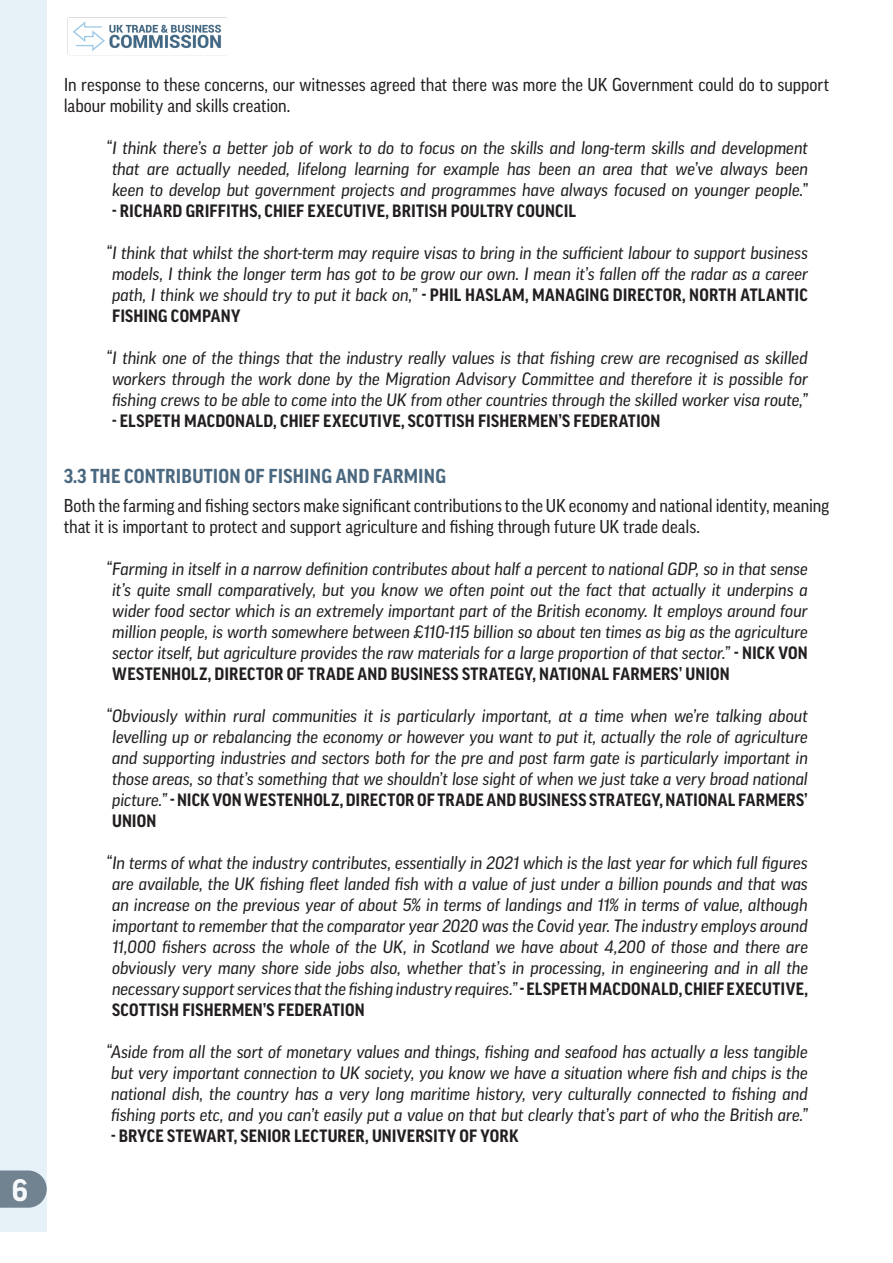
<style>
.page{position:relative;width:893px;height:1263px;background:#fff}
.page>*{position:absolute;margin:0;border:0;box-sizing:border-box;transform-origin:0 0}
.t1{font:700 30px "Good Pro";color:#fff}
.SubSub{font:700 19.5px "Good Pro Narr";letter-spacing:.01em;color:#4a687f}
.Body_Copy{font:18px/21px "Good Pro Narr News";color:#231f20}
.Italic_bodycopy_inde{font:italic 17.25px/21px "Good Pro News";letter-spacing:-.005em;color:#231f20;text-align:justify}
.Italic_bodycopy_inde-2{font:700 17.25px "Good Pro Narr";letter-spacing:.01em;color:#231f20}
.s1{font-family:"Good Pro Narr";font-weight:700;font-style:normal}
</style>
<div class="page">
<div style="left:0;top:0;width:47px;height:1231px;background:#e6f1f8"></div>
<img style="left:67px;top:17px;width:161px;height:39px">
<svg style="left:0;top:1170px;width:47px;height:38px;background:#7d8e9b"></svg>
<h1 class="t1" style="left:12px;top:1173px;width:18px">6</h1>
<p class="Body_Copy" style="left:64px;top:74px;width:767px">In response to these concerns, our witnesses agreed that there was more the UK Government could do to support labour mobility and skills creation.</p>
<p class="Italic_bodycopy_inde" style="left:106px;top:138px;width:703px;text-align:center">“I think there’s a better job of work to do to focus on the skills and long-term skills and development that are actually needed, lifelong learning for example has been an area that we’ve always been keen to develop but government projects and programmes have always focused on younger people.”</p>
<p class="Italic_bodycopy_inde-2" style="left:112px;top:201px;width:466px">- RICHARD GRIFFITHS, CHIEF EXECUTIVE, BRITISH POULTRY COUNCIL</p>
<p class="Italic_bodycopy_inde" style="left:112px;top:243px;width:697px;text-indent:-6px">“I think that whilst the short-term may require visas to bring in the sufficient labour to support business models, I think the longer term has got to be grow our own. I mean it’s fallen off the radar as a career path, I think we should try to put it back on,” <span class="s1">- PHIL HASLAM, MANAGING DIRECTOR, NORTH ATLANTIC FISHING COMPANY</span></p>
<p class="Italic_bodycopy_inde" style="left:106px;top:348px;width:703px;text-align:center">“I think one of the things that the industry really values is that fishing crew are recognised as skilled workers through the work done by the Migration Advisory Committee and therefore it is possible for fishing crews to be able to come into the UK from other countries through the skilled worker visa route,”</p>
<p class="Italic_bodycopy_inde-2" style="left:112px;top:411px;width:550px">- ELSPETH MACDONALD, CHIEF EXECUTIVE, SCOTTISH FISHERMEN’S FEDERATION</p>
<p class="SubSub" style="left:64px;top:465px;width:384px">3.3 THE CONTRIBUTION OF FISHING AND FARMING</p>
<p class="Body_Copy" style="left:64px;top:495px;width:767px">Both the farming and fishing sectors make significant contributions to the UK economy and national identity, meaning that it is important to protect and support agriculture and fishing through future UK trade deals.</p>
<p class="Italic_bodycopy_inde" style="left:112px;top:559px;width:697px;text-indent:-6px">“Farming in itself in a narrow definition contributes about half a percent to national GDP, so in that sense it’s quite small comparatively, but you know we often point out the fact that actually it underpins a wider food sector which is an extremely important part of the British economy. It employs around four million people, is worth somewhere between £110-115 billion so about ten times as big as the agriculture sector itself, but agriculture provides the raw materials for a large proportion of that sector.” <span class="s1">- NICK VON WESTENHOLZ, DIRECTOR OF TRADE AND BUSINESS STRATEGY, NATIONAL FARMERS’ UNION</span></p>
<p class="Italic_bodycopy_inde" style="left:112px;top:706px;width:697px;text-indent:-6px">“Obviously within rural communities it is particularly important, at a time when we’re talking about levelling up or rebalancing the economy or however you want to put it, actually the role of agriculture and supporting industries and sectors both for the pre and post farm gate is particularly important in those areas, so that’s something that we shouldn’t lose sight of when we just take a very broad national picture.” <span class="s1">- NICK VON WESTENHOLZ, DIRECTOR OF TRADE AND BUSINESS STRATEGY, NATIONAL FARMERS’ UNION</span></p>
<p class="Italic_bodycopy_inde" style="left:112px;top:853px;width:697px;text-indent:-6px">“In terms of what the industry contributes, essentially in 2021 which is the last year for which full figures are available, the UK fishing fleet landed fish with a value of just under a billion pounds and that was an increase on the previous year of about 5% in terms of landings and 11% in terms of value, although important to remember that the comparator year 2020 was the Covid year. The industry employs around 11,000 fishers across the whole of the UK, in Scotland we have about 4,200 of those and there are obviously very many shore side jobs also, whether that’s in processing, in engineering and in all the necessary support services that the fishing industry requires.” <span class="s1">- ELSPETH MACDONALD, CHIEF EXECUTIVE, SCOTTISH FISHERMEN’S FEDERATION</span></p>
<p class="Italic_bodycopy_inde" style="left:106px;top:1042px;width:703px">“Aside from all the sort of monetary values and things, fishing and seafood has actually a less tangible but very important connection to UK society, you know we have a situation where fish and chips is the national dish, the country has a very long maritime history, very culturally connected to fishing and fishing ports etc, and you can’t easily put a value on that but clearly that’s part of who the British are.”</p>
<p class="Italic_bodycopy_inde-2" style="left:111px;top:1126px;width:409px">- BRYCE STEWART, SENIOR LECTURER, UNIVERSITY OF YORK</p>
</div>
